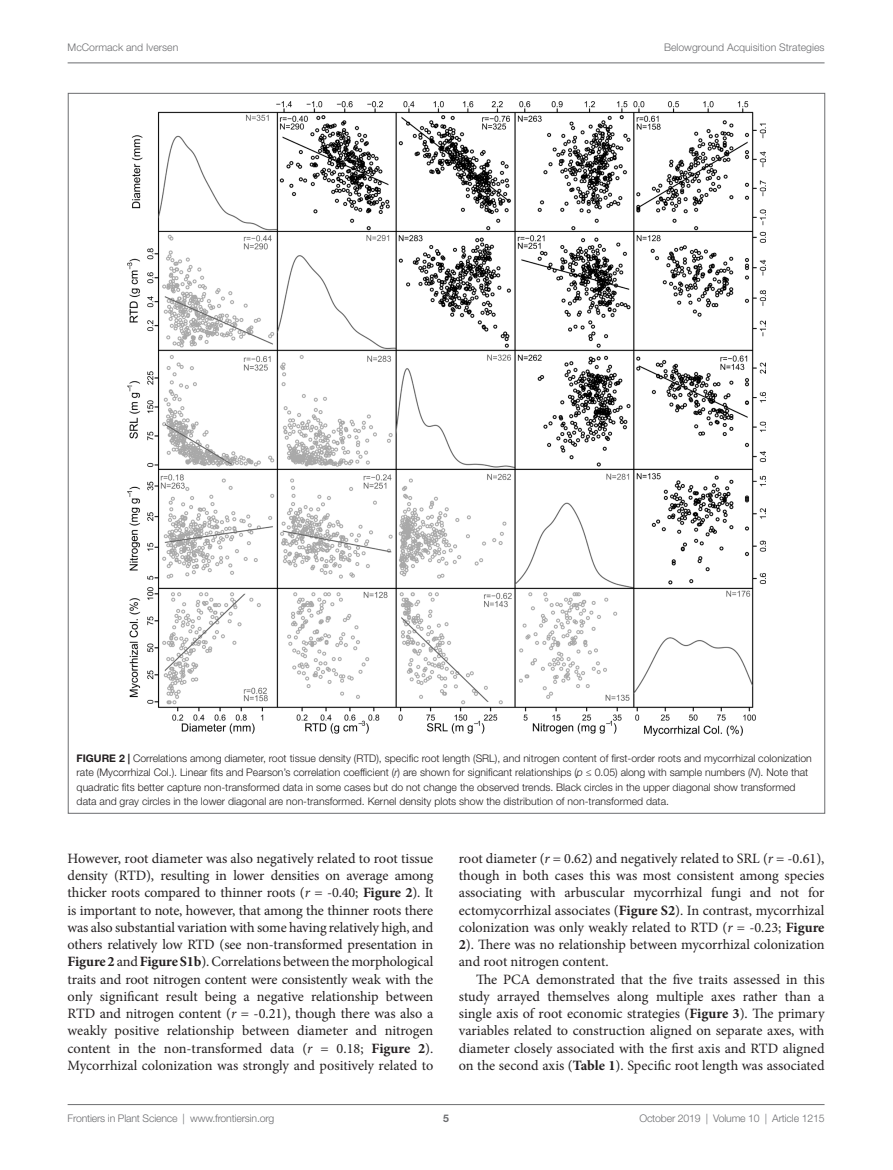
<style>
.page{position:relative;width:893px;height:1170px;background:#fff}
.page>*{position:absolute;margin:0;border:0;box-sizing:border-box;transform-origin:0 0}
.T1{font:14.25px/17.2px "Minion Pro";letter-spacing:-.005em;color:#231f20;text-align:justify}
.T{font:14.25px/17.2px "Minion Pro";color:#231f20;text-align:justify}
.FC{font:300 10.5px/14.2px "Helvetica Neue LT Std";color:#231f20}
.t1{font:300 10.5px "Helvetica Neue LT Std";letter-spacing:-.015em;color:#6c6d70}
.t2{font:700 10.5px "Helvetica Neue LT Std";color:#6c6d70}
.s1{font-weight:700}
.s2{font-style:italic}
</style>
<div class="page">
<hr style="left:68px;top:63px;width:756px;height:1px;background:#6c6d70">
<hr style="left:68px;top:1104px;width:756px;height:1px;background:#6c6d70">
<img style="left:128px;top:102px;width:637px;height:633px">
<p class="t1" style="left:68px;top:41px;width:112px">McCormack and Iversen</p>
<p class="t1" style="left:664px;top:41px;width:162px">Belowground Acquisition Strategies</p>
<p class="FC" style="left:77px;top:751px;width:737px"><span class="s1">FIGURE 2 |</span> Correlations among diameter, root tissue density (RTD), specific root length (SRL), and nitrogen content of first-order roots and mycorrhizal colonization rate (Mycorrhizal Col.). Linear fits and Pearson’s correlation coefficient (<span class="s2">r</span>) are shown for significant relationships (<span class="s2">p</span> ≤ 0.05) along with sample numbers (<span class="s2">N</span>). Note that quadratic fits better capture non-transformed data in some cases but do not change the observed trends. Black circles in the upper diagonal show transformed data and gray circles in the lower diagonal are non-transformed. Kernel density plots show the distribution of non-transformed data.</p>
<p class="T1" style="left:68px;top:849px;width:367px">However, root diameter was also negatively related to root tissue density (RTD), resulting in lower densities on average among thicker roots compared to thinner roots (<span class="s2">r</span> = -0.40; <span class="s1">Figure 2</span>). It is important to note, however, that among the thinner roots there was also substantial variation with some having relatively high, and others relatively low RTD (see non-transformed presentation in <span class="s1">Figure 2</span> and <span class="s1">Figure S1b</span>). Correlations between the morphological traits and root nitrogen content were consistently weak with the only significant result being a negative relationship between RTD and nitrogen content (<span class="s2">r</span> = -0.21), though there was also a weakly positive relationship between diameter and nitrogen content in the non-transformed data (<span class="s2">r</span> = 0.18; <span class="s1">Figure 2</span>).<br>Mycorrhizal colonization was strongly and positively related to</p>
<p class="T1" style="left:459px;top:849px;width:367px">root diameter (<span class="s2">r</span> = 0.62) and negatively related to SRL (<span class="s2">r</span> = -0.61), though in both cases this was most consistent among species associating with arbuscular mycorrhizal fungi and not for ectomycorrhizal associates (<span class="s1">Figure S2</span>). In contrast, mycorrhizal colonization was only weakly related to RTD (<span class="s2">r</span> = -0.23; <span class="s1">Figure 2</span>). There was no relationship between mycorrhizal colonization and root nitrogen content.</p>
<p class="T" style="left:459px;top:970px;width:367px;text-indent:17px">The PCA demonstrated that the five traits assessed in this study arrayed themselves along multiple axes rather than a single axis of root economic strategies (<span class="s1">Figure 3</span>). The primary variables related to construction aligned on separate axes, with diameter closely associated with the first axis and RTD aligned on the second axis (<span class="s1">Table 1</span>). Specific root length was associated</p>
<p class="t1" style="left:68px;top:1111px;width:208px">Frontiers in Plant Science | www.frontiersin.org</p>
<p class="t2" style="left:443px;top:1111px;width:7px">5</p>
<p class="t1" style="left:639px;top:1111px;width:187px">October 2019 | Volume 10 | Article 1215</p>
</div>
